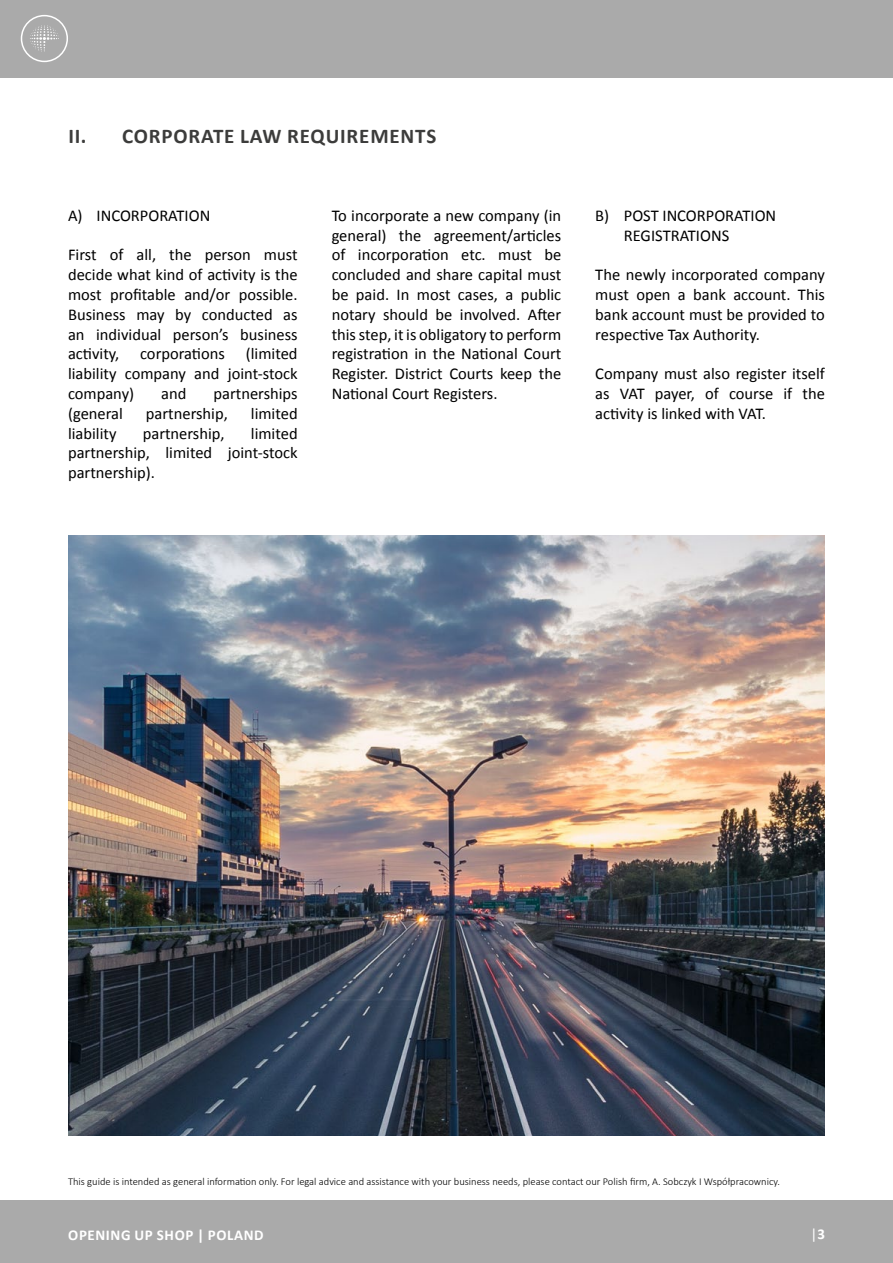
<style>
.page{position:relative;width:893px;height:1263px;background:#fff}
.page>*{position:absolute;margin:0;border:0;box-sizing:border-box;transform-origin:0 0}
.t1{font:700 21px "Calibri";letter-spacing:.04em;color:#3c3c3b}
.t2{font:16.5px/19.8px "Calibri";color:#000;text-align:justify}
.t3{font:700 15px "Calibri";letter-spacing:.04em;color:#fff}
.t4{font:15px "Calibri";color:#fff}
.t5{font:300 10.5px "Calibri";color:#000}
.s1{font-weight:700}
</style>
<div class="page">
<div style="left:0;top:0;width:893px;height:77px;background:#aaa"></div>
<div style="left:0;top:1200px;width:893px;height:63px;background:#aaa"></div>
<div style="left:21px;top:15px;width:47px;height:47px;border:2px solid #fff;border-radius:50%"></div>
<svg style="left:30px;top:25px;width:29px;height:27px"></svg>
<img style="left:68px;top:535px;width:757px;height:600px">
<p class="t1" style="left:68px;top:123px;width:368px">II. CORPORATE LAW REQUIREMENTS</p>
<p class="t2" style="left:68px;top:205px;width:144px">A) INCORPORATION</p>
<p class="t2" style="left:68px;top:245px;width:231px">First of all, the person must decide what kind of activity is the most profitable and/or possible.<br>Business may by conducted as an individual person’s business activity,</p>
<p class="t2" style="left:68px;top:344px;width:231px;text-indent:178px">(limited liability company and joint-stock company)</p>
<p class="t2" style="left:140px;top:344px;width:86px">corporations</p>
<p class="t2" style="left:161px;top:384px;width:27px">and</p>
<p class="t2" style="left:213px;top:384px;width:86px">partnerships</p>
<p class="t2" style="left:68px;top:403px;width:56px">(general</p>
<p class="t2" style="left:146px;top:403px;width:83px">partnership,</p>
<p class="t2" style="left:251px;top:403px;width:48px">limited</p>
<p class="t2" style="left:68px;top:423px;width:50px">liability</p>
<p class="t2" style="left:143px;top:423px;width:83px">partnership,</p>
<p class="t2" style="left:68px;top:423px;width:231px;text-indent:183px">limited partnership, limited joint-stock partnership).</p>
<p class="t2" style="left:332px;top:205px;width:231px">To incorporate a new company (in general) the agreement/articles of incorporation etc. must be concluded and share capital must be paid. In most cases, a public notary should be involved. After this step, it is obligatory to perform registration in the National Court Register. District Courts keep the National Court Registers.</p>
<p class="t2" style="left:624px;top:205px;width:154px;text-indent:-28px">B) POST INCORPORATION<br>REGISTRATIONS</p>
<p class="t2" style="left:595px;top:265px;width:231px">The newly incorporated company must open a bank account. This bank account must be provided to respective Tax Authority.</p>
<p class="t2" style="left:595px;top:364px;width:231px">Company must also register itself as VAT payer, of course if the activity is linked with VAT.</p>
<p class="t5" style="left:68px;top:1175px;width:713px">This guide is intended as general information only. For legal advice and assistance with your business needs, please contact our Polish firm, A. Sobczyk I Współpracownicy.</p>
<p class="t3" style="left:68px;top:1225px;width:177px">OPENING UP SHOP | POLAND</p>
<p class="t4" style="left:810px;top:1224px;width:16px">|<span class="s1">3</span></p>
</div>
